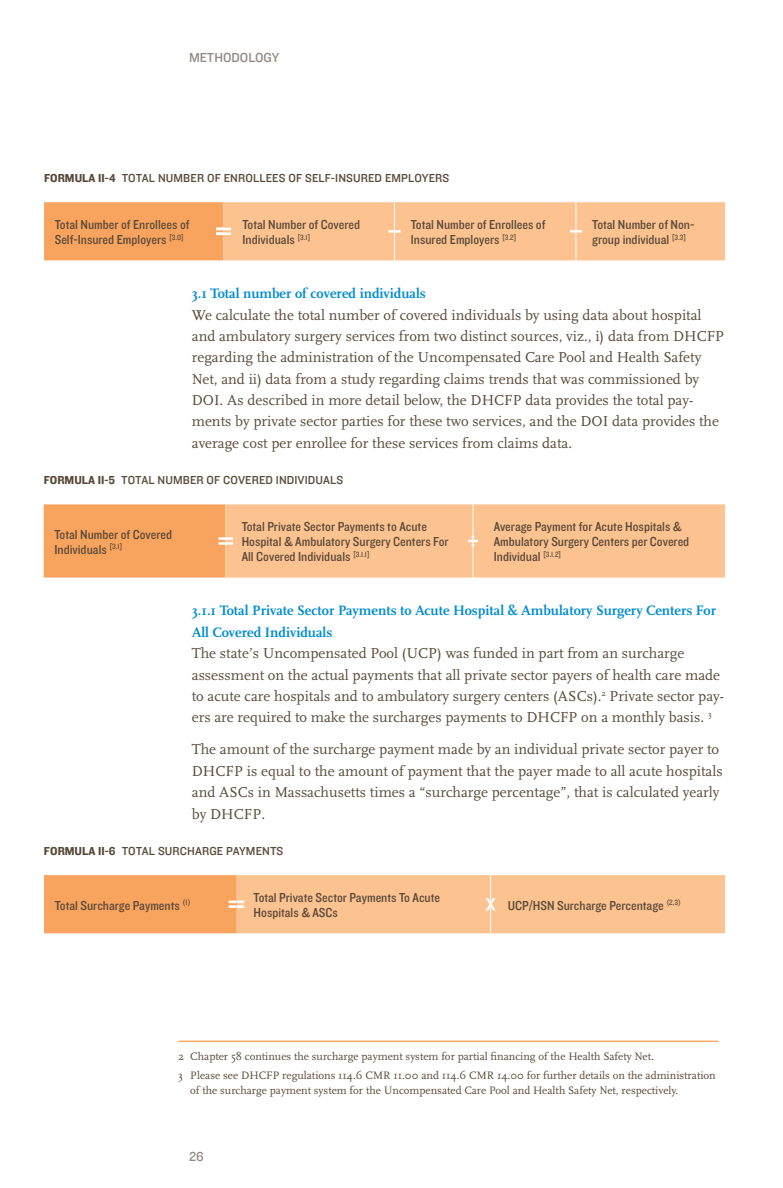
<style>
.page{position:relative;width:783px;height:1188px;background:#fff}
.page>*{position:absolute;margin:0;border:0;box-sizing:border-box;transform-origin:0 0}
.t1{font:15px/21.3px "Scala";color:#584939}
.t2{font:700 14.25px/21.3px "Scala";color:#008cd2}
.t3{font:13.5px/15px "Knockout 30 Junior Welterwt";color:#584939}
.t4{font:13.5px "Knockout HTF31 Junior Middlewt";color:#948a85}
.t5{font:12px "Knockout HTF31 Junior Middlewt";letter-spacing:.01em;color:#584939}
.t6{font:11.25px/18.9px "Scala";color:#584939}
.s1{font-family:"Knockout HTF51 Middleweight"}
</style>
<div class="page">
<svg style="left:44px;top:202px;width:681px;height:58px;background:#fbba84"></svg>
<svg style="left:44px;top:504px;width:681px;height:74px;background:#fbba84"></svg>
<svg style="left:44px;top:875px;width:681px;height:58px;background:#fbb982"></svg>
<hr style="left:178px;top:1041px;width:540px;height:1px;background:#f58220">
<p class="t4" style="left:189px;top:50px;width:92px">METHODOLOGY</p>
<p class="t5" style="left:44px;top:171px;width:407px"><span class="s1">FORMULA II-4</span> TOTAL NUMBER OF ENROLLEES OF SELF-INSURED EMPLOYERS</p>
<p class="t3" style="left:55px;top:217px;width:136px">Total Number of Enrollees of<br>Self-Insured Employers <sup>[3.0]</sup></p>
<p class="t3" style="left:243px;top:217px;width:119px">Total Number of Covered<br>Individuals <sup>[3.1]</sup></p>
<p class="t3" style="left:411px;top:217px;width:136px">Total Number of Enrollees of<br>Insured Employers <sup>[3.2]</sup></p>
<p class="t3" style="left:592px;top:217px;width:104px">Total Number of Non&shy;group individual <sup>[3.3]</sup></p>
<p class="t2" style="left:192px;top:283px;width:236px">3.1 Total number of covered individuals</p>
<p class="t1" style="left:192px;top:304px;width:534px">We calculate the total number of covered individuals by using data about hospital and ambulatory surgery services from two distinct sources, viz., i) data from DHCFP regarding the administration of the Uncompensated Care Pool and Health Safety Net, and ii) data from a study regarding claims trends that was commissioned by DOI. As described in more detail below, the DHCFP data provides the total pay&shy;ments by private sector parties for these two services, and the DOI data provides the average cost per enrollee for these services from claims data.</p>
<p class="t5" style="left:44px;top:473px;width:301px"><span class="s1">FORMULA II-5</span> TOTAL NUMBER OF COVERED INDIVIDUALS</p>
<p class="t3" style="left:55px;top:526px;width:119px">Total Number of Covered<br>Individuals <sup>[3.1]</sup></p>
<p class="t3" style="left:242px;top:519px;width:208px">Total Private Sector Payments to Acute<br>Hospital &amp; Ambulatory Surgery Centers For<br>All Covered Individuals <sup>[3.1.1]</sup></p>
<p class="t3" style="left:494px;top:519px;width:197px">Average Payment for Acute Hospitals &amp;<br>Ambulatory Surgery Centers per Covered<br>Individual <sup>[3.1.2]</sup></p>
<p class="t2" style="left:192px;top:600px;width:526px">3.1.1 Total Private Sector Payments to Acute Hospital &amp; Ambulatory Surgery Centers For<br>All Covered Individuals</p>
<p class="t1" style="left:192px;top:643px;width:534px">The state’s Uncompensated Pool (UCP) was funded in part from an surcharge assessment on the actual payments that all private sector payers of health care made to acute care hospitals and to ambulatory surgery centers (ASCs).<sup>2</sup> Private sector pay&shy;ers are required to make the surcharges payments to DHCFP on a monthly basis. <sup>3</sup></p>
<p class="t1" style="left:192px;top:739px;width:532px">The amount of the surcharge payment made by an individual private sector payer to DHCFP is equal to the amount of payment that the payer made to all acute hospitals and ASCs in Massachusetts times a “surcharge percentage”, that is calculated yearly by DHCFP.</p>
<p class="t5" style="left:44px;top:844px;width:241px"><span class="s1">FORMULA II-6</span> TOTAL SURCHARGE PAYMENTS</p>
<p class="t3" style="left:55px;top:897px;width:137px">Total Surcharge Payments <sup>(1)</sup></p>
<p class="t3" style="left:254px;top:890px;width:188px">Total Private Sector Payments To Acute<br>Hospitals &amp; ASCs</p>
<p class="t3" style="left:508px;top:897px;width:33px">UCP/HSN</p>
<p class="t3" style="left:557px;top:897px;width:126px">Surcharge Percentage <sup>(2,3)</sup></p>
<p class="t6" style="left:178px;top:1047px;width:539px">2 Chapter 58 continues the surcharge payment system for partial financing of the Health Safety Net.<br>3 Please see DHCFP regulations 114.6 CMR 11.00 and 114.6 CMR 14.00 for further details on the administration</p>
<p class="t6" style="left:190px;top:1081px;width:490px">of the surcharge payment system for the Uncompensated Care Pool and Health Safety Net, respectively.</p>
<p class="t4" style="left:189px;top:1149px;width:16px">26</p>
</div>
